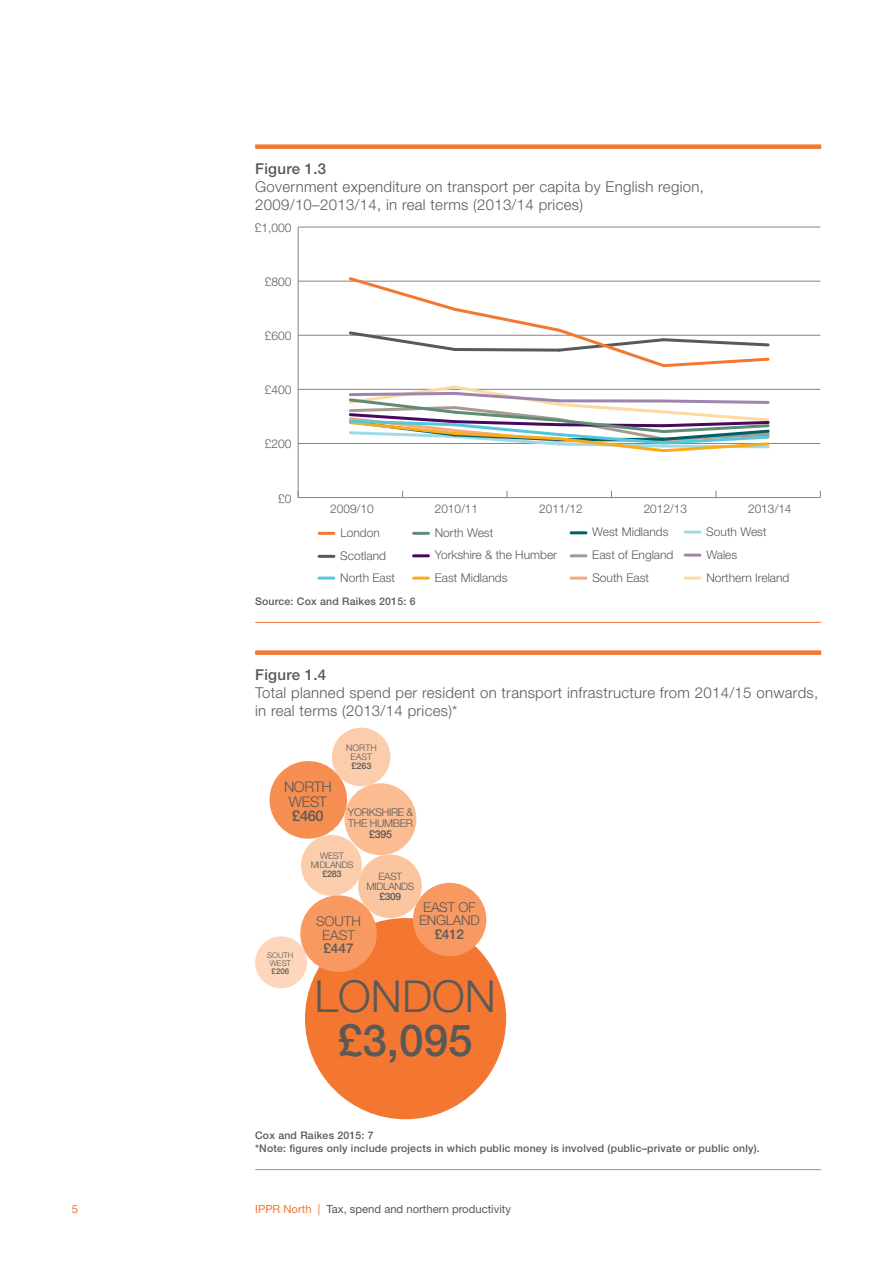
<style>
.page{position:relative;width:893px;height:1263px;background:#fff}
.page>*{position:absolute;margin:0;border:0;box-sizing:border-box;transform-origin:0 0}
.t1{font:300 44.1px/44.1px "Helvetica Neue";color:#5a5958;text-align:center}
.Figure_table_header{font:300 15px/18px "Helvetica Neue LT Std";letter-spacing:.02em;color:#5a5958}
.Figure_header_rule_a{font:500 15px "Helvetica Neue LT Std";letter-spacing:.02em;color:#5a5958}
.t2{font:300 14.7px/14.7px "Helvetica Neue";letter-spacing:-.03em;color:#5a5958;text-align:center}
.t3{font:300 13.5px/13.5px "Helvetica Neue";letter-spacing:-.02em;color:#5a5958;text-align:center}
.t4{font:300 13.5px/13.5px "Helvetica Neue";color:#5a5958;text-align:center}
.t5{font:300 12px/23px "Helvetica Neue";color:#5a5958}
.t6{font:11.25px "Helvetica Neue LT Std";color:#5a5958}
.t7{font:11.25px "Helvetica Neue LT Std";color:#f37730}
.t8{font:300 10.8px/11.2px "Helvetica Neue";letter-spacing:-.03em;color:#5a5958;text-align:center}
.Figure_source_note_r{font:500 10.5px/13.5px "Helvetica Neue LT Std";letter-spacing:.02em;color:#5a5958}
.t9{font:300 10.2px/10.2px "Helvetica Neue";letter-spacing:-.03em;color:#5a5958;text-align:center}
.t10{font:300 9px/9px "Helvetica Neue";letter-spacing:-.03em;color:#5a5958;text-align:center}
.t11{font:300 9px/9px "Helvetica Neue";color:#5a5958;text-align:center}
.t12{font:300 7.95px/7.9px "Helvetica Neue";color:#5a5958;text-align:center}
.s1{font-weight:500}
.s2{color:#f37730}
</style>
<div class="page">
<div style="left:255px;top:144px;width:566px;height:5px;background:#f37730"></div>
<hr style="left:255px;top:622px;width:566px;height:1px;background:#f37730">
<div style="left:255px;top:650px;width:566px;height:5px;background:#f37730"></div>
<hr style="left:255px;top:1169px;width:566px;height:1px;background:#f37730">
<hr style="left:319px;top:532px;width:15px;height:3px;background:#f37730">
<hr style="left:319px;top:555px;width:15px;height:3px;background:#5a5958">
<hr style="left:319px;top:577px;width:15px;height:3px;background:#53c7db">
<hr style="left:414px;top:554px;width:14px;height:3px;background:#48085f">
<hr style="left:414px;top:577px;width:14px;height:3px;background:#faab1a">
<hr style="left:571px;top:531px;width:15px;height:3px;background:#006067">
<hr style="left:571px;top:554px;width:15px;height:3px;background:#a79b91">
<hr style="left:571px;top:577px;width:15px;height:3px;background:#f8a978">
<hr style="left:685px;top:531px;width:15px;height:3px;background:#9edae8">
<hr style="left:685px;top:554px;width:15px;height:3px;background:#9c86ae">
<hr style="left:685px;top:577px;width:15px;height:3px;background:#fed9a1">
<hr style="left:414px;top:532px;width:14px;height:3px;background:#5f8c77">
<hr style="left:298px;top:227px;width:1px;height:271px;background:#8d827a">
<hr style="left:298px;top:497px;width:522px;height:1px;background:#8d827a">
<hr style="left:298px;top:443px;width:522px;height:1px;background:#8d827a">
<hr style="left:298px;top:389px;width:522px;height:1px;background:#8d827a">
<hr style="left:298px;top:335px;width:522px;height:1px;background:#8d827a">
<hr style="left:298px;top:281px;width:522px;height:1px;background:#8d827a">
<hr style="left:298px;top:227px;width:522px;height:1px;background:#8d827a">
<svg style="left:347px;top:277px;width:424px;height:91px"></svg>
<svg style="left:347px;top:385px;width:424px;height:68px"></svg>
<div style="left:269px;top:761px;width:78px;height:78px;background:#f68d51;border-radius:39px"></div>
<div style="left:332px;top:728px;width:58px;height:58px;background:#fccdad;border-radius:29px"></div>
<div style="left:305px;top:918px;width:201px;height:201px;background:#f37730;border-radius:101px"></div>
<div style="left:301px;top:835px;width:61px;height:61px;background:#fccdad;border-radius:30px"></div>
<div style="left:255px;top:936px;width:52px;height:52px;background:#fdd6bc;border-radius:26px"></div>
<div style="left:413px;top:883px;width:73px;height:73px;background:#f89961;border-radius:37px"></div>
<div style="left:300px;top:895px;width:77px;height:77px;background:#f89961;border-radius:38px"></div>
<div style="left:344px;top:783px;width:72px;height:72px;background:#fbbc92;border-radius:36px"></div>
<div style="left:358px;top:854px;width:64px;height:64px;background:#fbc59f;border-radius:32px"></div>
<p class="Figure_header_rule_a" style="left:255px;top:160px;width:73px">Figure 1.3</p>
<p class="Figure_table_header" style="left:255px;top:178px;width:450px">Government expenditure on transport per capita by English region,<br>2009/10–2013/14, in real terms (2013/14 prices)</p>
<p class="t5" style="left:255px;top:216px;width:38px">£1,000</p>
<p class="t5" style="left:265px;top:270px;width:28px">£800</p>
<p class="t5" style="left:265px;top:324px;width:28px">£600</p>
<p class="t5" style="left:265px;top:378px;width:28px">£400</p>
<p class="t5" style="left:265px;top:432px;width:28px">£200</p>
<p class="t5" style="left:278px;top:487px;width:15px">£0</p>
<p class="t5" style="left:330px;top:497px;width:45px">2009/10</p>
<p class="t5" style="left:435px;top:497px;width:45px">2010/11</p>
<p class="t5" style="left:539px;top:497px;width:45px">2011/12</p>
<p class="t5" style="left:644px;top:497px;width:45px">2012/13</p>
<p class="t5" style="left:748px;top:497px;width:45px">2013/14</p>
<p class="t5" style="left:340px;top:521px;width:47px">London<br>Scotland</p>
<p class="t5" style="left:340px;top:565px;width:56px">North East</p>
<p class="t5" style="left:435px;top:521px;width:60px">North West</p>
<p class="t5" style="left:435px;top:544px;width:124px;line-height:22.2px">Yorkshire &amp; the Humber<br>East Midlands</p>
<p class="t5" style="left:592px;top:520px;width:83px">West Midlands<br>East of England</p>
<p class="t5" style="left:706px;top:519px;width:62px">South West<br>Wales</p>
<p class="t5" style="left:592px;top:565px;width:58px">South East</p>
<p class="t5" style="left:706px;top:565px;width:85px">Northern Ireland</p>
<p class="Figure_source_note_r" style="left:255px;top:594px;width:162px">Source: Cox and Raikes 2015: 6</p>
<p class="Figure_header_rule_a" style="left:255px;top:666px;width:73px">Figure 1.4</p>
<p class="Figure_table_header" style="left:255px;top:684px;width:565px">Total planned spend per resident on transport infrastructure from 2014/15 onwards, in real terms (2013/14 prices)*</p>
<p class="t11" style="left:346px;top:743px;width:32px">NORTH<br>EAST <span class="s1">£263</span></p>
<p class="t2" style="left:284px;top:779px;width:49px">NORTH<br>WEST <span class="s1">£460</span></p>
<p class="t8" style="left:348px;top:806px;width:67px">YORKSHIRE &amp;<br>THE HUMBER <span class="s1">£395</span></p>
<p class="t9" style="left:366px;top:871px;width:49px">EAST<br>MIDLANDS <span class="s1">£309</span></p>
<p class="t10" style="left:311px;top:851px;width:44px">WEST<br>MIDLANDS <span class="s1">£283</span></p>
<p class="t3" style="left:419px;top:900px;width:62px">EAST OF<br>ENGLAND <span class="s1">£412</span></p>
<p class="t4" style="left:316px;top:914px;width:47px">SOUTH<br>EAST <span class="s1">£447</span></p>
<p class="t1" style="left:315px;top:973px;width:183px">LONDON <span class="s1">£3,095</span></p>
<p class="t12" style="left:267px;top:951px;width:28px">SOUTH<br>WEST <span class="s1">£206</span></p>
<p class="Figure_source_note_r" style="left:255px;top:1128px;width:506px">Cox and Raikes 2015: 7<br>*Note: figures only include projects in which public money is involved (public–private or public only).</p>
<p class="t7" style="left:72px;top:1202px;width:8px">5</p>
<p class="t6" style="left:255px;top:1202px;width:257px"><span class="s2">IPPR North |</span> Tax, spend and northern productivity</p>
</div>
